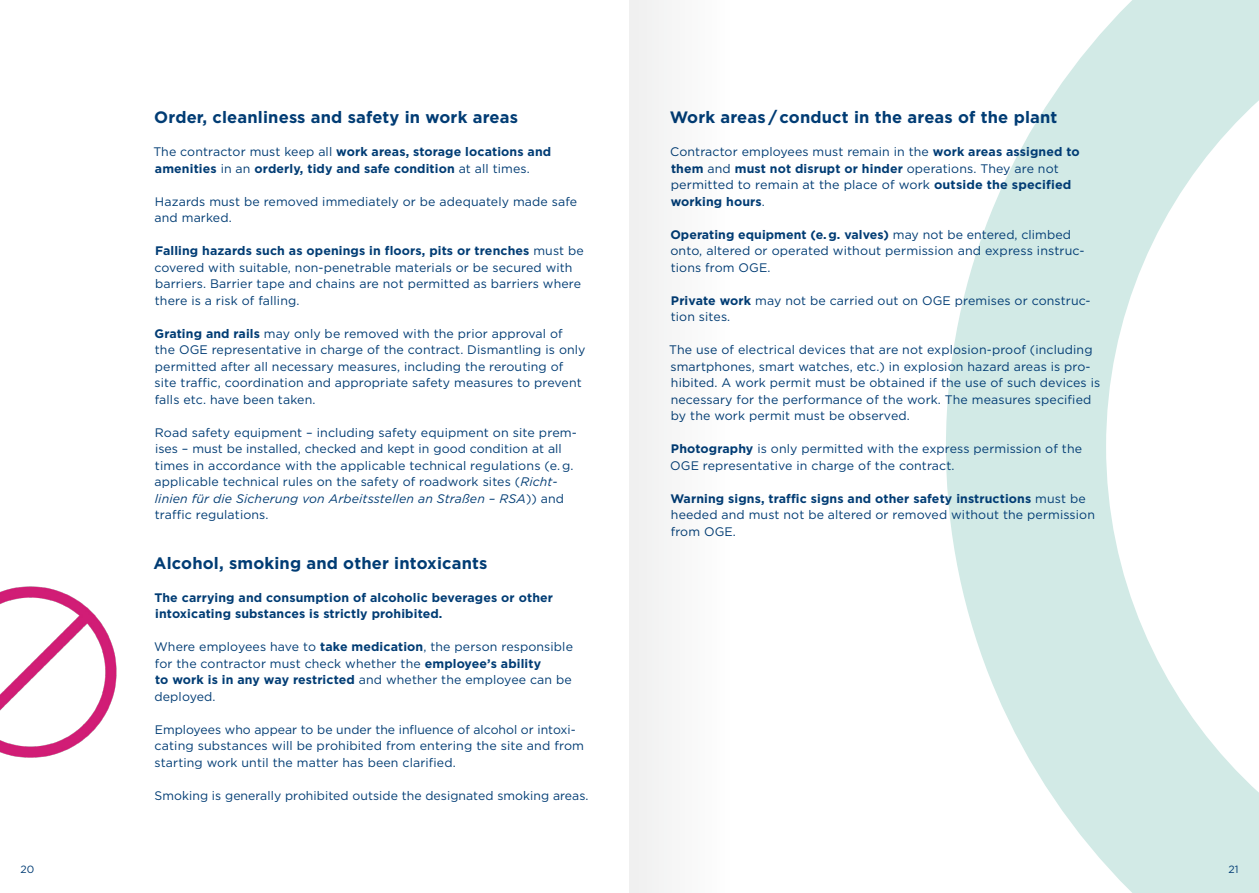
<style>
.page{position:relative;width:1259px;height:893px;background:#fff}
.page>*{position:absolute;margin:0;border:0;box-sizing:border-box;transform-origin:0 0}
.t1{font:700 16.5px "Gotham";letter-spacing:.01em;color:#013c74}
.t2{font:12.3px/16.5px "Gotham";letter-spacing:.01em;color:#013c74}
.t3{font:700 12.3px/16.5px "Gotham";letter-spacing:.01em;color:#013c74}
.t4{font:10.5px "Gotham";color:#013c74}
.s1{font-weight:400}
.s2{font-weight:700}
.s3{font-style:italic}
</style>
<div class="page">
<svg style="left:946px;top:0;width:313px;height:893px;fill:#d2eae6"></svg>
<img style="left:0;top:586px;width:117px;height:172px">
<div style="left:629px;top:0;width:115px;height:893px;background:#f8f8f8"></div>
<h1 class="t1" style="left:154px;top:107px;width:365px">Order, cleanliness and safety in work areas</h1>
<p class="t3" style="left:153px;top:144px;width:399px"><span class="s1">The contractor must keep all</span> work areas, storage locations and amenities <span class="s1">in an</span> orderly, tidy and safe condition <span class="s1">at all times.</span></p>
<p class="t2" style="left:155px;top:193px;width:424px">Hazards must be removed immediately or be adequately made safe and marked.</p>
<p class="t2" style="left:154px;top:242px;width:431px"><span class="s2">Falling hazards such as openings in floors, pits or trenches</span> must be covered with suitable, non-penetrable materials or be secured with barriers. Barrier tape and chains are not permitted as barriers where there is a risk of falling.</p>
<p class="t2" style="left:154px;top:325px;width:432px"><span class="s2">Grating and rails</span> may only be removed with the prior approval of the OGE representative in charge of the contract. Dismantling is only permitted after all necessary measures, including the rerouting of site traffic, coordination and appropriate safety measures to prevent falls etc. have been taken.</p>
<p class="t2" style="left:155px;top:424px;width:424px">Road safety equipment – including safety equipment on site prem&shy;ises – must be installed, checked and kept in good condition at all times in accordance with the applicable technical regulations (e. g. applicable technical rules on the safety of roadwork sites (<span class="s3">Richt&shy;linien für die Sicherung von Arbeitsstellen an Straßen – RSA</span>)) and traffic regulations.</p>
<h1 class="t1" style="left:153px;top:552px;width:335px">Alcohol, smoking and other intoxicants</h1>
<p class="t3" style="left:154px;top:589px;width:400px">The carrying and consumption of alcoholic beverages or other intoxicating substances is strictly prohibited.</p>
<p class="t2" style="left:154px;top:638px;width:420px">Where employees have to <span class="s2">take medication</span>, the person responsible for the contractor must check whether the <span class="s2">employee’s ability<br>to work is in any way restricted</span> and whether the employee can be deployed.</p>
<p class="t2" style="left:154px;top:721px;width:431px">Employees who appear to be under the influence of alcohol or intoxi&shy;cating substances will be prohibited from entering the site and from starting work until the matter has been clarified.</p>
<p class="t2" style="left:154px;top:787px;width:435px">Smoking is generally prohibited outside the designated smoking areas.</p>
<h1 class="t1" style="left:669px;top:107px;width:389px">Work areas / conduct in the areas of the plant</h1>
<p class="t2" style="left:670px;top:143px;width:411px">Contractor employees must remain in the <span class="s2">work areas assigned to them</span> and <span class="s2">must not disrupt or hinder</span> operations. They are not permitted to remain at the place of work <span class="s2">outside the specified working hours</span>.</p>
<p class="t2" style="left:670px;top:226px;width:416px"><span class="s2">Operating equipment (e. g. valves)</span> may not be entered, climbed onto, altered or operated without permission and express instruc&shy;tions from OGE.</p>
<p class="t2" style="left:671px;top:292px;width:421px"><span class="s2">Private work</span> may not be carried out on OGE premises or construc&shy;tion sites.</p>
<p class="t2" style="left:669px;top:341px;width:432px">The use of electrical devices that are not explosion-proof (including smartphones, smart watches, etc.) in explosion hazard areas is pro&shy;hibited. A work permit must be obtained if the use of such devices is necessary for the performance of the work. The measures specified by the work permit must be observed.</p>
<p class="t2" style="left:670px;top:440px;width:413px"><span class="s2">Photography</span> is only permitted with the express permission of the<br>OGE representative in charge of the contract.</p>
<p class="t2" style="left:670px;top:490px;width:426px"><span class="s2">Warning signs, traffic signs and other safety instructions</span> must be heeded and must not be altered or removed without the permission from OGE.</p>
<p class="t4" style="left:20px;top:862px;width:15px">20</p>
<p class="t4" style="left:1228px;top:862px;width:12px">21</p>
</div>
